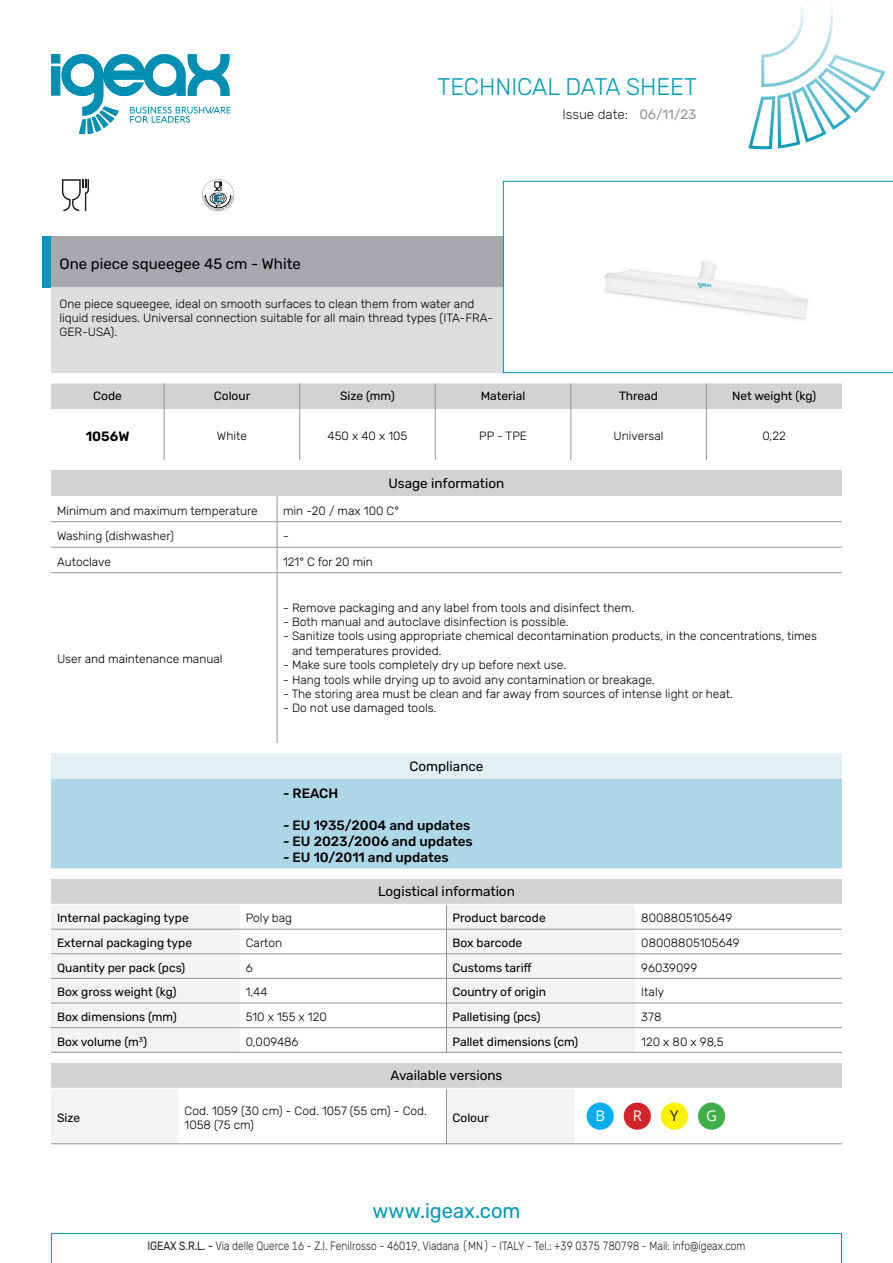
<style>
.page{position:relative;width:893px;height:1263px;background:#fff}
.page>*{position:absolute;margin:0;border:0;box-sizing:border-box;transform-origin:0 0}
.t1{font:300 24px "Rubik";color:#0099b9}
.t2{font:20.85px "Rubik";color:#0099b9;scale:.96 1}
.t3{font:15px "Rubik";color:#000}
.t4{font:14.85px "Open Sans";color:#fff}
.t5{font:14.85px "Open Sans";color:#231f20}
.t6{font:500 13.5px "Rubik";color:#000}
.t7{font:13.5px "Rubik";color:#000}
.t8{font:300 13.5px "Rubik";color:#231f20}
.t9{font:13.5px "Rubik";color:#939598}
.t10{font:600 13.5px "Rubik";color:#000}
.t11{font:300 12px/14.4px "Rubik";color:#000}
.t12{font:12px "Rubik";color:#000}
.t13{font:300 12px "Rubik";color:#231f20;scale:.85 1}
.s1{font-weight:400}
</style>
<div class="page">
<svg style="left:51px;top:1233px;width:791px;height:30px"></svg>
<svg style="left:51px;top:54px;width:183px;height:79px"></svg>
<svg style="left:748px;top:6px;width:138px;height:144px"></svg>
<div style="left:51px;top:1063px;width:791px;height:25px;background:#d1d2d4"></div>
<svg style="left:51px;top:1090px;width:523px;height:53px"></svg>
<hr style="left:51px;top:1143px;width:128px;height:1px;background:#939598">
<hr style="left:179px;top:1143px;width:267px;height:1px;background:#939598">
<hr style="left:446px;top:1143px;width:128px;height:1px;background:#939598">
<hr style="left:574px;top:1143px;width:268px;height:1px;background:#939598">
<hr style="left:446px;top:1089px;width:1px;height:55px;background:#939598">
<img style="left:586px;top:1104px;width:28px;height:26px">
<div style="left:587px;top:1102px;width:27px;height:28px;background:#00aeef;border-radius:50%"></div>
<img style="left:623px;top:1105px;width:28px;height:25px">
<div style="left:624px;top:1102px;width:27px;height:28px;background:#d1232a;border-radius:50%"></div>
<img style="left:660px;top:1105px;width:28px;height:25px">
<div style="left:661px;top:1102px;width:27px;height:28px;background:#fff101;border-radius:50%"></div>
<img style="left:698px;top:1105px;width:27px;height:25px">
<div style="left:698px;top:1102px;width:27px;height:28px;background:#40ae49;border-radius:50%"></div>
<div style="left:51px;top:237px;width:452px;height:51px;background:#a8a9ad"></div>
<div style="left:43px;top:237px;width:8px;height:51px;background:#0099b9"></div>
<div style="left:51px;top:288px;width:452px;height:85px;background:#dcdddf"></div>
<div style="left:51px;top:471px;width:791px;height:25px;background:#d1d2d4"></div>
<svg style="left:277px;top:496px;width:1px;height:76px"></svg>
<hr style="left:277px;top:573px;width:1px;height:170px;background:#939598">
<hr style="left:51px;top:521px;width:226px;height:1px;background:#939598">
<hr style="left:277px;top:521px;width:565px;height:1px;background:#939598">
<hr style="left:51px;top:547px;width:226px;height:1px;background:#939598">
<hr style="left:277px;top:547px;width:565px;height:1px;background:#939598">
<hr style="left:51px;top:572px;width:226px;height:1px;background:#939598">
<hr style="left:277px;top:572px;width:565px;height:1px;background:#939598">
<div style="left:51px;top:753px;width:791px;height:26px;background:#e2f0f5"></div>
<div style="left:51px;top:779px;width:791px;height:89px;background:#add7e6"></div>
<div style="left:51px;top:879px;width:791px;height:25px;background:#d1d2d4"></div>
<svg style="left:51px;top:906px;width:584px;height:146px;fill:#f2f3f4"></svg>
<svg style="left:446px;top:905px;width:1px;height:147px"></svg>
<hr style="left:446px;top:929px;width:189px;height:1px;background:#939598">
<hr style="left:635px;top:929px;width:207px;height:1px;background:#939598">
<hr style="left:51px;top:953px;width:189px;height:1px;background:#939598">
<hr style="left:240px;top:953px;width:206px;height:1px;background:#939598">
<hr style="left:446px;top:953px;width:189px;height:1px;background:#939598">
<hr style="left:635px;top:953px;width:207px;height:1px;background:#939598">
<hr style="left:51px;top:978px;width:189px;height:1px;background:#939598">
<hr style="left:240px;top:978px;width:206px;height:1px;background:#939598">
<hr style="left:446px;top:978px;width:189px;height:1px;background:#939598">
<hr style="left:635px;top:978px;width:207px;height:1px;background:#939598">
<hr style="left:51px;top:1003px;width:189px;height:1px;background:#939598">
<hr style="left:240px;top:1003px;width:206px;height:1px;background:#939598">
<hr style="left:446px;top:1003px;width:189px;height:1px;background:#939598">
<hr style="left:635px;top:1003px;width:207px;height:1px;background:#939598">
<hr style="left:51px;top:1027px;width:189px;height:1px;background:#939598">
<hr style="left:240px;top:1027px;width:206px;height:1px;background:#939598">
<hr style="left:446px;top:1027px;width:189px;height:1px;background:#939598">
<hr style="left:635px;top:1027px;width:207px;height:1px;background:#939598">
<hr style="left:446px;top:1052px;width:189px;height:1px;background:#939598">
<hr style="left:635px;top:1052px;width:207px;height:1px;background:#939598">
<hr style="left:240px;top:929px;width:206px;height:1px;background:#939598">
<hr style="left:51px;top:1052px;width:189px;height:1px;background:#939598">
<hr style="left:240px;top:1052px;width:206px;height:1px;background:#939598">
<hr style="left:51px;top:929px;width:189px;height:1px;background:#939598">
<svg style="left:503px;top:181px;width:390px;height:192px"></svg>
<svg style="left:202px;top:179px;width:32px;height:32px"></svg>
<svg style="left:62px;top:179px;width:27px;height:32px"></svg>
<div style="left:51px;top:383px;width:791px;height:26px;background:#d1d2d4"></div>
<hr style="left:164px;top:409px;width:1px;height:51px;background:#939598">
<hr style="left:299px;top:409px;width:1px;height:51px;background:#939598">
<hr style="left:435px;top:409px;width:1px;height:51px;background:#939598">
<hr style="left:571px;top:409px;width:1px;height:51px;background:#939598">
<hr style="left:706px;top:409px;width:1px;height:51px;background:#939598">
<p class="t1" style="left:437px;top:73px;width:261px">TECHNICAL DATA SHEET</p>
<p class="t8" style="left:562px;top:107px;width:67px">Issue date:</p>
<p class="t9" style="left:639px;top:107px;width:59px">06/11/23</p>
<p class="t3" style="left:60px;top:256px;width:243px">One piece squeegee 45 cm - White</p>
<p class="t11" style="left:60px;top:296px;width:435px">One piece squeegee, ideal on smooth surfaces to clean them from water and liquid residues. Universal connection suitable for all main thread types (ITA-FRA-<br>GER-USA).</p>
<p class="t12" style="left:93px;top:390px;width:30px">Code</p>
<p class="t12" style="left:214px;top:390px;width:38px">Colour</p>
<p class="t12" style="left:340px;top:390px;width:56px">Size (mm)</p>
<p class="t12" style="left:481px;top:390px;width:46px">Material</p>
<p class="t12" style="left:619px;top:390px;width:40px">Thread</p>
<p class="t12" style="left:732px;top:390px;width:86px">Net weight (kg)</p>
<p class="t10" style="left:86px;top:429px;width:45px">1056W</p>
<p class="t11" style="left:217px;top:429px;width:32px">White</p>
<p class="t11" style="left:328px;top:429px;width:81px">450 x 40 x 105</p>
<p class="t11" style="left:479px;top:429px;width:49px">PP - TPE</p>
<p class="t11" style="left:614px;top:429px;width:52px">Universal</p>
<p class="t11" style="left:762px;top:429px;width:25px">0,22</p>
<p class="t7" style="left:388px;top:476px;width:117px">Usage information</p>
<p class="t11" style="left:57px;top:503px;width:202px">Minimum and maximum temperature</p>
<p class="t11" style="left:283px;top:503px;width:117px">min -20 / max 100 C°</p>
<p class="t11" style="left:57px;top:529px;width:119px">Washing (dishwasher)</p>
<p class="t11" style="left:283px;top:529px;width:7px">-</p>
<p class="t11" style="left:57px;top:554px;width:55px">Autoclave</p>
<p class="t11" style="left:283px;top:554px;width:91px">121° C for 20 min</p>
<p class="t11" style="left:57px;top:652px;width:167px">User and maintenance manual</p>
<p class="t11" style="left:283px;top:600px;width:353px">- Remove packaging and any label from tools and disinfect them.</p>
<p class="t11" style="left:283px;top:615px;width:287px">- Both manual and autoclave disinfection is possible.</p>
<p class="t11" style="left:292px;top:629px;width:526px;text-indent:-9px">- Sanitize tools using appropriate chemical decontamination products, in the concentrations, times and temperatures provided.</p>
<p class="t11" style="left:283px;top:658px;width:285px">- Make sure tools completely dry up before next use.</p>
<p class="t11" style="left:283px;top:672px;width:373px">- Hang tools while drying up to avoid any contamination or breakage.</p>
<p class="t11" style="left:283px;top:687px;width:451px">- The storing area must be clean and far away from sources of intense light or heat.</p>
<p class="t11" style="left:283px;top:701px;width:155px">- Do not use damaged tools.</p>
<p class="t7" style="left:409px;top:759px;width:76px">Compliance</p>
<p class="t6" style="left:283px;top:785px;width:57px">- REACH</p>
<p class="t6" style="left:283px;top:818px;width:189px">- EU 1935/2004 and updates</p>
<p class="t6" style="left:283px;top:834px;width:191px">- EU 2023/2006 and updates</p>
<p class="t6" style="left:283px;top:850px;width:167px">- EU 10/2011 and updates</p>
<p class="t7" style="left:378px;top:884px;width:138px">Logistical information</p>
<p class="t12" style="left:57px;top:911px;width:133px">Internal packaging type</p>
<p class="t11" style="left:246px;top:911px;width:48px">Poly bag</p>
<p class="t12" style="left:452px;top:911px;width:95px">Product barcode</p>
<p class="t11" style="left:641px;top:911px;width:92px">8008805105649</p>
<p class="t12" style="left:57px;top:936px;width:137px">External packaging type</p>
<p class="t11" style="left:246px;top:936px;width:38px">Carton</p>
<p class="t12" style="left:452px;top:936px;width:71px">Box barcode</p>
<p class="t11" style="left:641px;top:936px;width:100px">08008805105649</p>
<p class="t12" style="left:57px;top:961px;width:130px">Quantity per pack (pcs)</p>
<p class="t11" style="left:246px;top:961px;width:8px">6</p>
<p class="t12" style="left:452px;top:961px;width:81px">Customs tariff</p>
<p class="t11" style="left:641px;top:961px;width:57px">96039099</p>
<p class="t12" style="left:57px;top:985px;width:121px">Box gross weight (kg)</p>
<p class="t11" style="left:246px;top:985px;width:23px">1,44</p>
<p class="t12" style="left:452px;top:985px;width:95px">Country of origin</p>
<p class="t11" style="left:641px;top:985px;width:24px">Italy</p>
<p class="t12" style="left:57px;top:1010px;width:121px">Box dimensions (mm)</p>
<p class="t11" style="left:246px;top:1010px;width:83px">510 x 155 x 120</p>
<p class="t12" style="left:452px;top:1010px;width:90px">Palletising (pcs)</p>
<p class="t11" style="left:641px;top:1010px;width:22px">378</p>
<p class="t12" style="left:57px;top:1035px;width:92px">Box volume (m<sup>3</sup>)</p>
<p class="t11" style="left:246px;top:1034px;width:54px">0,009486</p>
<p class="t12" style="left:452px;top:1035px;width:127px">Pallet dimensions (cm)</p>
<p class="t11" style="left:641px;top:1034px;width:84px">120 x 80 x 98,5</p>
<p class="t7" style="left:390px;top:1068px;width:114px">Available versions</p>
<p class="t12" style="left:57px;top:1111px;width:25px">Size</p>
<p class="t11" style="left:185px;top:1103px;width:244px">Cod. 1059 (30 cm) - Cod. 1057 (55 cm) - Cod.<br>1058 (75 cm)</p>
<p class="t12" style="left:452px;top:1111px;width:38px">Colour</p>
<p class="t4" style="left:595px;top:1105px;width:11px">B</p>
<p class="t4" style="left:633px;top:1105px;width:11px">R</p>
<p class="t5" style="left:670px;top:1105px;width:10px">Y</p>
<p class="t4" style="left:706px;top:1105px;width:12px">G</p>
<h2 class="t2" style="left:373px;top:1199px;width:156px">www.igeax.com</h2>
<p class="t13" style="left:147px;top:1239px;width:705px"><span class="s1">IGEAX S.R.L. -</span> Via delle Querce 16 - Z.I. Fenilrosso - 46019, Viadana (MN) - ITALY - Tel.: +39 0375 780798 - Mail: info@igeax.com</p>
</div>
